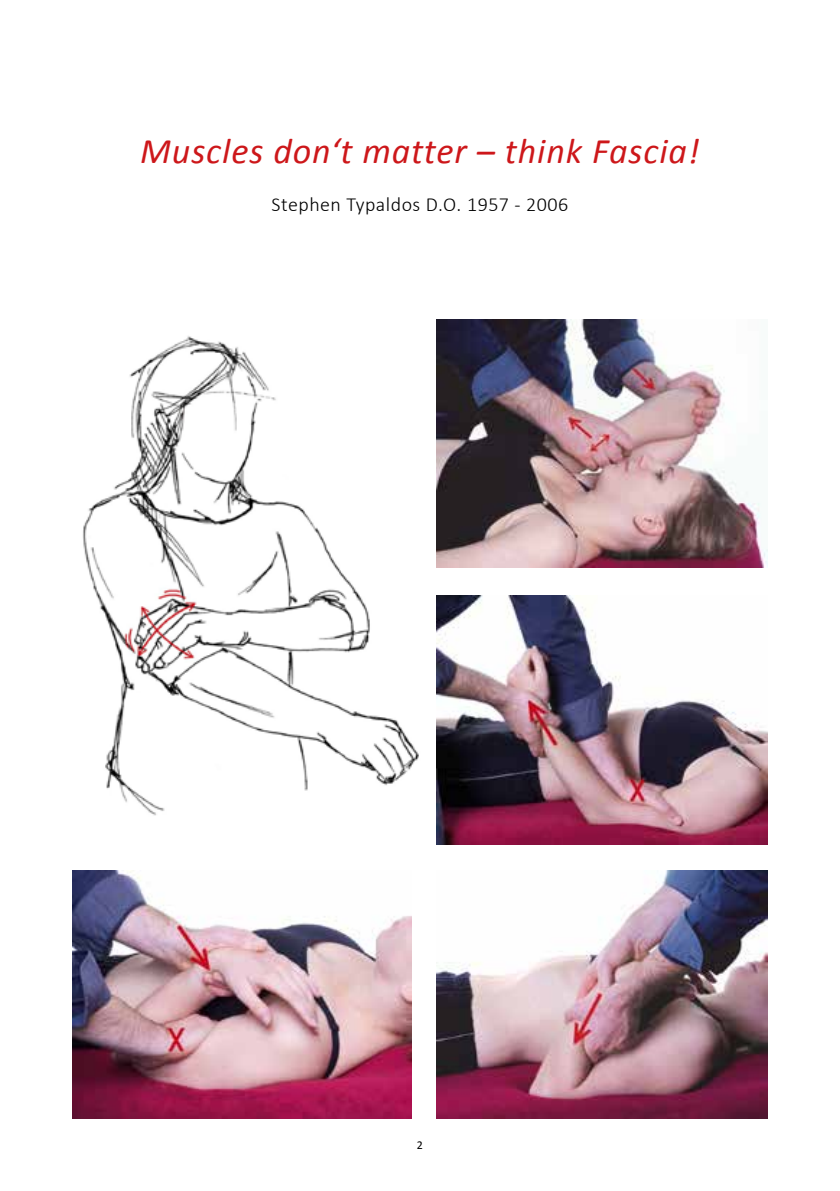
<style>
.page{position:relative;width:840px;height:1191px;background:#fff}
.page>*{position:absolute;margin:0;border:0;box-sizing:border-box;transform-origin:0 0}
.t1{font:italic 36px "Calibri";letter-spacing:.025em;color:#cd171a}
.t2{font:300 20px "Calibri";letter-spacing:.025em;color:#000}
.t3{font:12px "Calibri";color:#000}
</style>
<div class="page">
<img style="left:436px;top:319px;width:331px;height:249px">
<img style="left:72px;top:870px;width:339px;height:249px">
<img style="left:436px;top:870px;width:331px;height:249px">
<img style="left:436px;top:595px;width:331px;height:249px">
<img style="left:83px;top:336px;width:336px;height:480px">
<p class="t1" style="left:140px;top:127px;width:560px">Muscles don‘t matter – think Fascia!</p>
<p class="t2" style="left:271px;top:192px;width:298px">Stephen Typaldos D.O. 1957 - 2006</p>
<p class="t3" style="left:416px;top:1137px;width:8px">2</p>
</div>
